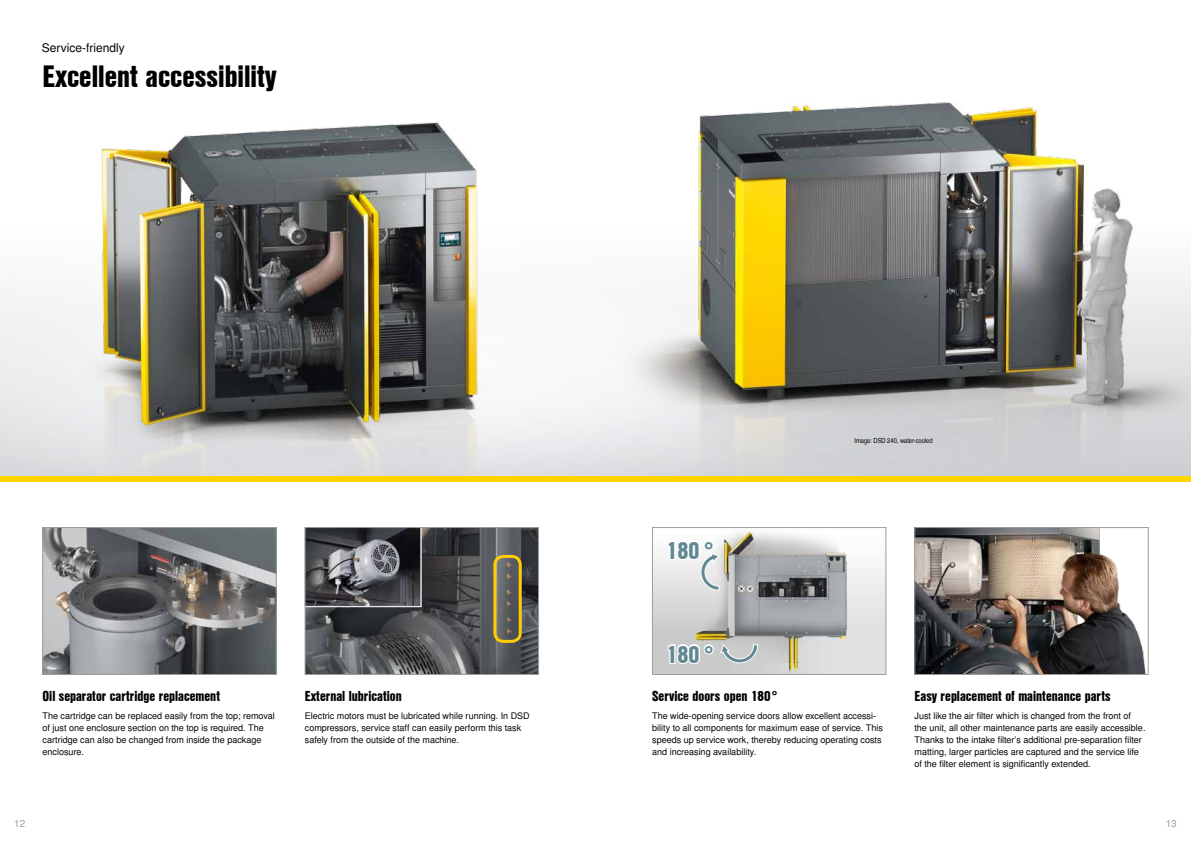
<style>
.page{position:relative;width:1191px;height:842px;background:#fff}
.page>*{position:absolute;margin:0;border:0;box-sizing:border-box;transform-origin:0 0}
.t1{font:30px "Nimbus San L Bla Con";color:#000}
.t2{font:23.6px "Nimbus San L Bla Con";color:#618994}
.t3{font:14px "Nimbus San L Bla Con";color:#000}
.t4{font:12px "Nimbus San L";color:#000}
.t5{font:10px "Nimbus San L";color:#9d9d9c}
.t6{font:9px/12px "Nimbus San L";color:#000}
.t7{font:7px "Nimbus San L Reg Con";color:#000}
</style>
<div class="page">
<img style="left:0;top:102px;width:1191px;height:374px">
<img style="left:654px;top:531px;width:230px;height:142px">
<div style="left:652px;top:527px;width:234px;height:148px;border:1px solid #9d9d9c"></div>
<img style="left:916px;top:529px;width:230px;height:144px">
<div style="left:914px;top:527px;width:234px;height:148px;border:1px solid #9d9d9c"></div>
<img style="left:307px;top:529px;width:230px;height:144px">
<div style="left:305px;top:527px;width:234px;height:148px;border:1px solid #9d9d9c"></div>
<div style="left:493px;top:555px;width:29px;height:88px;border:3px solid #ffcd00;border-radius:9px"></div>
<svg style="left:304px;top:527px;width:118px;height:81px;background:#58585c"></svg>
<div style="left:0;top:476px;width:1191px;height:6px;background:#ffd500"></div>
<svg style="left:666px;top:538px;width:55px;height:53px"></svg>
<svg style="left:666px;top:642px;width:92px;height:24px"></svg>
<img style="left:45px;top:529px;width:229px;height:144px">
<div style="left:43px;top:527px;width:233px;height:148px;border:1px solid #9d9d9c"></div>
<h3 class="t4" style="left:42px;top:40px;width:84px">Service-friendly</h3>
<h1 class="t1" style="left:43px;top:53px;width:235px">Excellent accessibility</h1>
<h3 class="t3" style="left:43px;top:685px;width:179px">Oil separator cartridge replacement</h3>
<p class="t6" style="left:43px;top:710px;width:234px">The cartridge can be replaced easily from the top; removal of just one enclosure section on the top is required. The cartridge can also be changed from inside the package enclosure.</p>
<h3 class="t3" style="left:305px;top:685px;width:98px">External lubrication</h3>
<p class="t6" style="left:305px;top:710px;width:226px">Electric motors must be lubricated while running. In DSD compressors, service staff can easily perform this task safely from the outside of the machine.</p>
<h2 class="t2" style="left:666px;top:532px;width:50px">180°</h2>
<p class="t7" style="left:854px;top:436px;width:80px">Image: DSD 240, water-cooled</p>
<h2 class="t2" style="left:666px;top:636px;width:50px">180°</h2>
<h3 class="t3" style="left:652px;top:685px;width:127px">Service doors open 180°</h3>
<p class="t6" style="left:652px;top:710px;width:232px">The wide-opening service doors allow excellent accessi&shy;bility to all components for maximum ease of service. This speeds up service work, thereby reducing operating costs and increasing availability.</p>
<h3 class="t3" style="left:914px;top:685px;width:197px">Easy replacement of maintenance parts</h3>
<p class="t6" style="left:914px;top:710px;width:232px">Just like the air filter which is changed from the front of the unit, all other maintenance parts are easily accessible.<br>Thanks to the intake filter’s additional pre-separation filter matting, larger particles are captured and the service life of the filter element is significantly extended.</p>
<p class="t5" style="left:14px;top:817px;width:13px">12</p>
<p class="t5" style="left:1165px;top:817px;width:13px">13</p>
</div>
